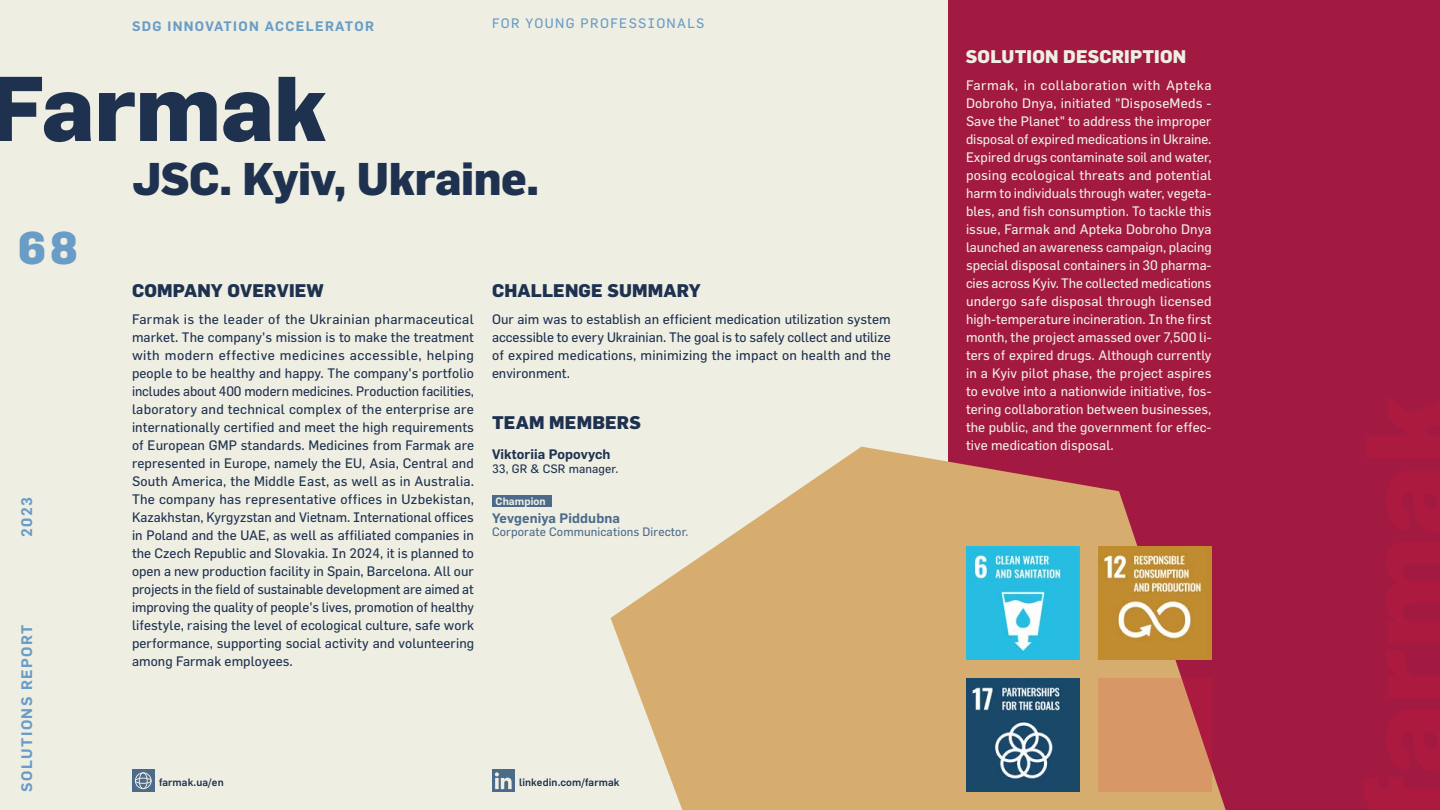
<style>
.page{position:relative;width:1440px;height:810px;background:#efeee3}
.page>*{position:absolute;margin:0;border:0;box-sizing:border-box;transform-origin:0 0}
.t1{font:800 90px "Flama";color:#1e3250}
.t2{font:800 45px "Flama";letter-spacing:-.01em;color:#1e3250}
.t3{font:800 45px "Flama";color:#699cc6}
.t4{font:800 18px "Flama";letter-spacing:.01em;color:#1e3250}
.t5{font:800 18px "Flama";letter-spacing:.01em;color:#efeee3}
.t6{font:600 15px "Flama";letter-spacing:.1em;color:#699cc6}
.t7{font:13.5px/18px "Flama";letter-spacing:.005em;color:#1e3250;text-align:justify}
.t8{font:13.5px/18px "Flama";letter-spacing:.005em;color:#efeee3;text-align:justify}
.t9{font:600 13.5px "Flama";letter-spacing:.1em;color:#699cc6}
.t10{font:13.5px "Flama";letter-spacing:.1em;color:#699cc6}
.t11{font:600 13.5px "Flama";letter-spacing:.01em;color:#1e3250}
.t12{font:600 13.5px "Flama";letter-spacing:.01em;color:#4c6b8b}
.t13{font:12px "Flama";letter-spacing:.01em;color:#4c6b8b}
.t14{font:12px "Flama";letter-spacing:.01em;color:#1e3250}
.t15{font:500 10.5px "Flama";letter-spacing:.01em;color:#1e3250}
.t16{font:600 10.5px "Flama";letter-spacing:.01em;color:#efeee3}
</style>
<div class="page">
<div style="left:948px;top:0;width:492px;height:810px;background:#a21942"></div>
<svg style="left:611px;top:447px;width:615px;height:363px;fill:#d6ad6e"></svg>
<div style="left:132px;top:770px;width:22px;height:22px;background:#4c6b8b"></div>
<svg style="left:135px;top:772px;width:17px;height:17px"></svg>
<div style="left:492px;top:770px;width:22px;height:22px;background:#4c6b8b"></div>
<svg style="left:495px;top:772px;width:17px;height:17px"></svg>
<div style="left:492px;top:495px;width:60px;height:12px;background:#4c6b8b"></div>
<img style="left:966px;top:679px;width:113px;height:113px">
<svg style="left:1098px;top:679px;width:114px;height:113px;background:#d38a62"></svg>
<img style="left:1098px;top:546px;width:114px;height:114px">
<img style="left:966px;top:546px;width:113px;height:114px">
<p class="t9" style="left:132px;top:16px;width:244px">SDG INNOVATION ACCELERATOR</p>
<p class="t10" style="left:492px;top:15px;width:214px">FOR YOUNG PROFESSIONALS</p>
<h1 class="t1" style="left:-11px;top:52px;width:340px">Farmak</h1>
<h2 class="t3" style="left:18px;top:220px;width:61px">68</h2>
<p class="t6" style="left:16px;top:537px;width:41px;rotate:-90deg">2023</p>
<p class="t6" style="left:16px;top:792px;width:169px;rotate:-90deg">SOLUTIONS REPORT</p>
<h2 class="t2" style="left:132px;top:151px;width:409px">JSC. Kyiv, Ukraine.</h2>
<h3 class="t4" style="left:132px;top:279px;width:193px">COMPANY OVERVIEW</h3>
<p class="t7" style="left:132px;top:310px;width:344px">Farmak is the leader of the Ukrainian pharmaceutical market. The company's mission is to make the treatment with modern effective medicines accessible, helping people to be healthy and happy. The company's portfolio includes about 400 modern medicines. Production facilities, laboratory and technical complex of the enterprise are internationally certified and meet the high requirements of European GMP standards. Medicines from Farmak are represented in Europe, namely the EU, Asia, Central and South America, the Middle East, as well as in Australia.<br>The company has representative offices in Uzbekistan, Kazakhstan, Kyrgyzstan and Vietnam. International offices in Poland and the UAE, as well as affiliated companies in the Czech Republic and Slovakia. In 2024, it is planned to open a new production facility in Spain, Barcelona. All our projects in the field of sustainable development are aimed at improving the quality of people's lives, promotion of healthy lifestyle, raising the level of ecological culture, safe work performance, supporting social activity and volunteering among Farmak employees.</p>
<h3 class="t4" style="left:492px;top:279px;width:210px">CHALLENGE SUMMARY</h3>
<p class="t7" style="left:492px;top:310px;width:400px">Our aim was to establish an efficient medication utilization system accessible to every Ukrainian. The goal is to safely collect and utilize of expired medications, minimizing the impact on health and the environment.</p>
<h3 class="t4" style="left:492px;top:411px;width:151px">TEAM MEMBERS</h3>
<p class="t11" style="left:492px;top:445px;width:120px">Viktoriia Popovych</p>
<p class="t14" style="left:492px;top:461px;width:128px">33, GR &amp; CSR manager.</p>
<p class="t12" style="left:492px;top:508px;width:129px">Yevgeniya Piddubna</p>
<p class="t13" style="left:492px;top:524px;width:198px">Corporate Communications Director.</p>
<p class="t16" style="left:496px;top:494px;width:52px">Champion</p>
<p class="t15" style="left:159px;top:774px;width:66px">farmak.ua/en</p>
<p class="t15" style="left:519px;top:774px;width:102px">linkedin.com/farmak</p>
<h3 class="t5" style="left:966px;top:45px;width:222px">SOLUTION DESCRIPTION</h3>
<p class="t8" style="left:966px;top:76px;width:247px">Farmak, in collaboration with Apteka Dobroho Dnya, initiated "DisposeMeds - Save the Planet" to address the improper disposal of expired medications in Ukraine.<br>Expired drugs contaminate soil and water, posing ecological threats and potential harm to individuals through water, vegeta&shy;bles, and fish consumption. To tackle this issue, Farmak and Apteka Dobroho Dnya launched an awareness campaign, placing special disposal containers in 30 pharma&shy;cies across Kyiv. The collected medications undergo safe disposal through licensed high-temperature incineration. In the first month, the project amassed over 7,500 li&shy;ters of expired drugs. Although currently in a Kyiv pilot phase, the project aspires to evolve into a nationwide initiative, fos&shy;tering collaboration between businesses, the public, and the government for effec&shy;tive medication disposal.</p>
</div>
